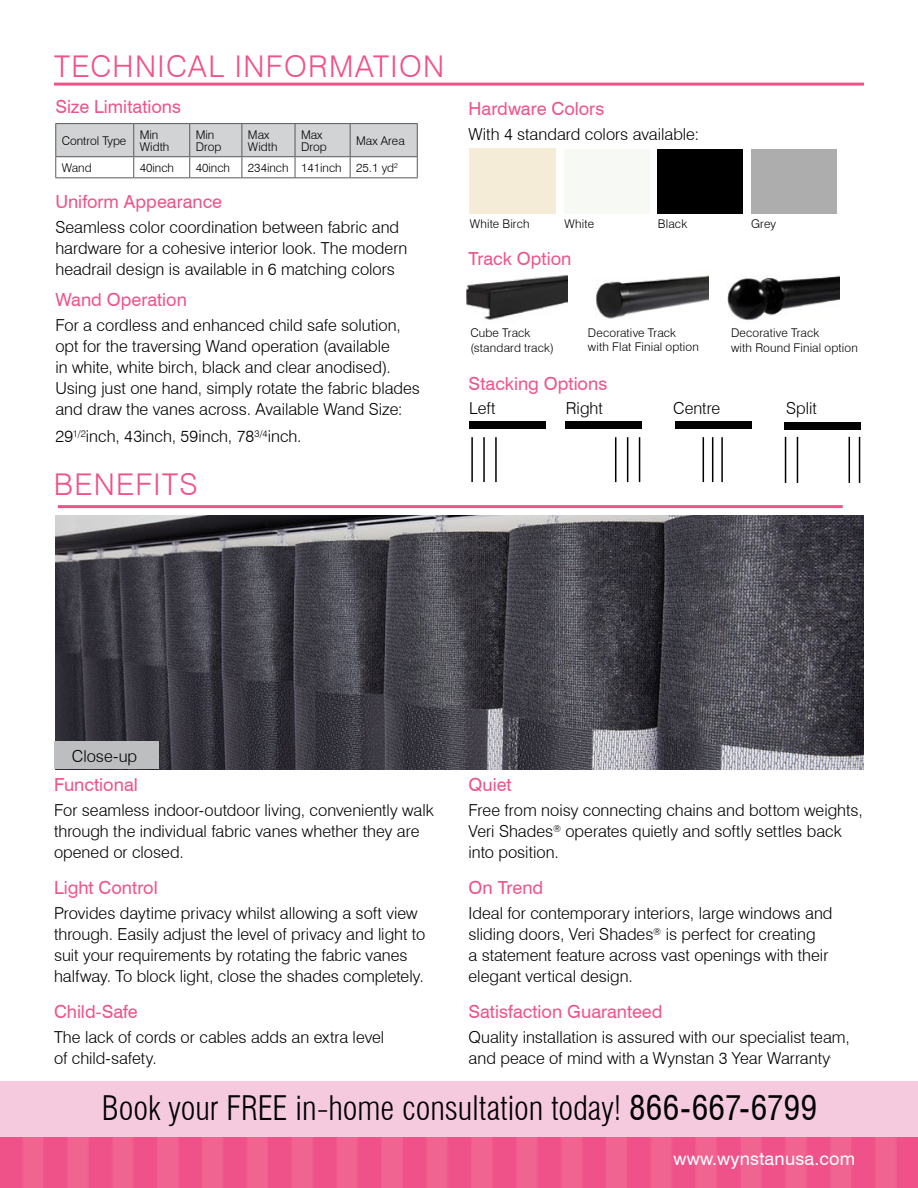
<style>
.page{position:relative;width:918px;height:1188px;background:#fff}
.page>*{position:absolute;margin:0;border:0;box-sizing:border-box;transform-origin:0 0}
.t1{font:300 condensed 33px "Swiss 721 BT";letter-spacing:-.005em;color:#000}
.t2{font:300 30px "Swiss 721 BT";letter-spacing:.045em;color:#ef5389}
.t3{font:18px "Swiss 721 BT";color:#ef5389}
.t4{font:18px "Swiss 721 BT";letter-spacing:.01em;color:#fff}
.t5{font:300 16.5px/21px "Swiss 721 BT";color:#000}
.t6{font:300 12px/12px "Swiss 721 BT";letter-spacing:.005em;color:#000}
.s1{font-weight:400}
</style>
<div class="page">
<hr style="left:54px;top:83px;width:810px;height:3px;background:#ef5389">
<div style="left:0;top:1082px;width:918px;height:58px;background:#f5cadf"></div>
<img style="left:0;top:1138px;width:918px;height:50px">
<hr style="left:58px;top:505px;width:785px;height:3px;background:#ef5389">
<img style="left:55px;top:516px;width:809px;height:253px">
<div style="left:55px;top:742px;width:104px;height:27px;background:#bcbec0"></div>
<hr style="left:55px;top:123px;width:79px;height:1px;background:#58595b">
<hr style="left:190px;top:123px;width:52px;height:1px;background:#58595b">
<hr style="left:242px;top:123px;width:53px;height:1px;background:#58595b">
<hr style="left:295px;top:123px;width:55px;height:1px;background:#58595b">
<hr style="left:350px;top:123px;width:68px;height:1px;background:#58595b">
<hr style="left:134px;top:123px;width:56px;height:1px;background:#58595b">
<svg style="left:55px;top:124px;width:363px;height:53px"></svg>
<hr style="left:55px;top:177px;width:79px;height:1px;background:#58595b">
<hr style="left:134px;top:177px;width:56px;height:1px;background:#58595b">
<hr style="left:190px;top:177px;width:52px;height:1px;background:#58595b">
<hr style="left:242px;top:177px;width:53px;height:1px;background:#58595b">
<hr style="left:295px;top:177px;width:55px;height:1px;background:#58595b">
<hr style="left:350px;top:177px;width:68px;height:1px;background:#58595b">
<div style="left:470px;top:422px;width:76px;height:7px;background:#000"></div>
<hr style="left:471px;top:437px;width:2px;height:45px;background:#000">
<hr style="left:483px;top:437px;width:2px;height:45px;background:#000">
<hr style="left:495px;top:437px;width:2px;height:45px;background:#000">
<div style="left:566px;top:422px;width:76px;height:7px;background:#000"></div>
<hr style="left:639px;top:437px;width:1px;height:45px;background:#000">
<hr style="left:627px;top:437px;width:1px;height:45px;background:#000">
<hr style="left:615px;top:437px;width:1px;height:45px;background:#000">
<div style="left:785px;top:422px;width:76px;height:7px;background:#000"></div>
<hr style="left:785px;top:437px;width:1px;height:46px;background:#000">
<hr style="left:797px;top:437px;width:1px;height:46px;background:#000">
<hr style="left:859px;top:437px;width:1px;height:46px;background:#000">
<hr style="left:849px;top:437px;width:1px;height:46px;background:#000">
<div style="left:675px;top:422px;width:76px;height:7px;background:#000"></div>
<hr style="left:721px;top:437px;width:2px;height:45px;background:#000">
<hr style="left:712px;top:437px;width:1px;height:45px;background:#000">
<hr style="left:703px;top:437px;width:1px;height:45px;background:#000">
<div style="left:564px;top:149px;width:85px;height:65px;background:#f7f9f4"></div>
<div style="left:751px;top:149px;width:86px;height:65px;background:#adadad"></div>
<div style="left:657px;top:149px;width:85px;height:65px;background:#000"></div>
<img style="left:727px;top:275px;width:113px;height:46px">
<img style="left:596px;top:275px;width:112px;height:44px">
<img style="left:466px;top:275px;width:102px;height:45px">
<h2 class="t2" style="left:54px;top:48px;width:392px">TECHNICAL INFORMATION</h2>
<p class="t3" style="left:55px;top:96px;width:127px">Size Limitations</p>
<p class="t6" style="left:62px;top:134px;width:66px">Control Type</p>
<p class="t6" style="left:140px;top:128px;width:31px">Min<br>Width</p>
<p class="t6" style="left:196px;top:128px;width:27px">Min<br>Drop</p>
<p class="t6" style="left:248px;top:128px;width:31px">Max<br>Width</p>
<p class="t6" style="left:301px;top:128px;width:27px">Max<br>Drop</p>
<p class="t6" style="left:356px;top:134px;width:50px">Max Area</p>
<p class="t6" style="left:62px;top:161px;width:31px">Wand</p>
<p class="t6" style="left:140px;top:161px;width:36px">40inch</p>
<p class="t6" style="left:196px;top:161px;width:36px">40inch</p>
<p class="t6" style="left:248px;top:161px;width:152px">234inch 141inch 25.1 yd<sup>2</sup></p>
<p class="t3" style="left:55px;top:190px;width:168px">Uniform Appearance</p>
<p class="t5" style="left:55px;top:216px;width:354px">Seamless color coordination between fabric and hardware for a cohesive interior look. The modern headrail design is available in 6 matching colors</p>
<p class="t3" style="left:55px;top:289px;width:133px">Wand Operation</p>
<p class="t5" style="left:55px;top:315px;width:366px">For a cordless and enhanced child safe solution, opt for the traversing Wand operation (available<br>in white, white birch, black and clear anodised).<br>Using just one hand, simply rotate the fabric blades and draw the vanes across. Available Wand Size:</p>
<p class="t5" style="left:55px;top:426px;width:248px">29<sup>1/2</sup>inch, 43inch, 59inch, 78<sup>3/4</sup>inch.</p>
<h2 class="t2" style="left:54px;top:467px;width:145px">BENEFITS</h2>
<p class="t3" style="left:469px;top:97px;width:137px">Hardware Colors</p>
<p class="t5" style="left:469px;top:124px;width:232px">With 4 standard colors available:</p>
<p class="t6" style="left:470px;top:217px;width:61px">White Birch</p>
<p class="t6" style="left:565px;top:217px;width:31px">White</p>
<p class="t6" style="left:658px;top:217px;width:31px">Black</p>
<p class="t6" style="left:751px;top:217px;width:27px">Grey</p>
<p class="t3" style="left:469px;top:248px;width:104px">Track Option</p>
<p class="t6" style="left:470px;top:326px;width:85px;line-height:14.5px">Cube Track (standard track)</p>
<p class="t6" style="left:588px;top:325px;width:112px;line-height:14.5px">Decorative Track with Flat Finial option</p>
<p class="t6" style="left:731px;top:326px;width:128px;line-height:14.5px">Decorative Track<br>with Round Finial option</p>
<p class="t3" style="left:469px;top:373px;width:140px">Stacking Options</p>
<p class="t5" style="left:469px;top:397px;width:28px">Left</p>
<p class="t5" style="left:566px;top:397px;width:38px">Right</p>
<p class="t5" style="left:673px;top:397px;width:49px">Centre</p>
<p class="t5" style="left:786px;top:397px;width:32px">Split</p>
<p class="t5" style="left:72px;top:745px;width:67px">Close-up</p>
<p class="t3" style="left:54px;top:774px;width:85px">Functional</p>
<p class="t5" style="left:54px;top:800px;width:381px">For seamless indoor-outdoor living, conveniently walk through the individual fabric vanes whether they are opened or closed.</p>
<p class="t3" style="left:54px;top:877px;width:105px">Light Control</p>
<p class="t5" style="left:54px;top:903px;width:373px">Provides daytime privacy whilst allowing a soft view through. Easily adjust the level of privacy and light to suit your requirements by rotating the fabric vanes halfway. To block light, close the shades completely.</p>
<p class="t3" style="left:54px;top:1000px;width:85px">Child-Safe</p>
<p class="t5" style="left:54px;top:1026px;width:332px">The lack of cords or cables adds an extra level of child-safety.</p>
<p class="t3" style="left:469px;top:774px;width:45px">Quiet</p>
<p class="t5" style="left:469px;top:800px;width:396px">Free from noisy connecting chains and bottom weights,<br>Veri Shades<sup>®</sup> operates quietly and softly settles back into position.</p>
<p class="t3" style="left:469px;top:877px;width:76px">On Trend</p>
<p class="t5" style="left:469px;top:903px;width:365px">Ideal for contemporary interiors, large windows and sliding doors, Veri Shades<sup>®</sup> is perfect for creating<br>a statement feature across vast openings with their elegant vertical design.</p>
<p class="t3" style="left:469px;top:1000px;width:196px">Satisfaction Guaranteed</p>
<p class="t5" style="left:469px;top:1026px;width:383px">Quality installation is assured with our specialist team, and peace of mind with a Wynstan 3 Year Warranty<sup>.</sup></p>
<h1 class="t1" style="left:102px;top:1088px;width:717px">Book your FREE in-home consultation today! <span class="s1">866-667-6799</span></h1>
<p class="t4" style="left:673px;top:1148px;width:183px">www.wynstanusa.com</p>
</div>
